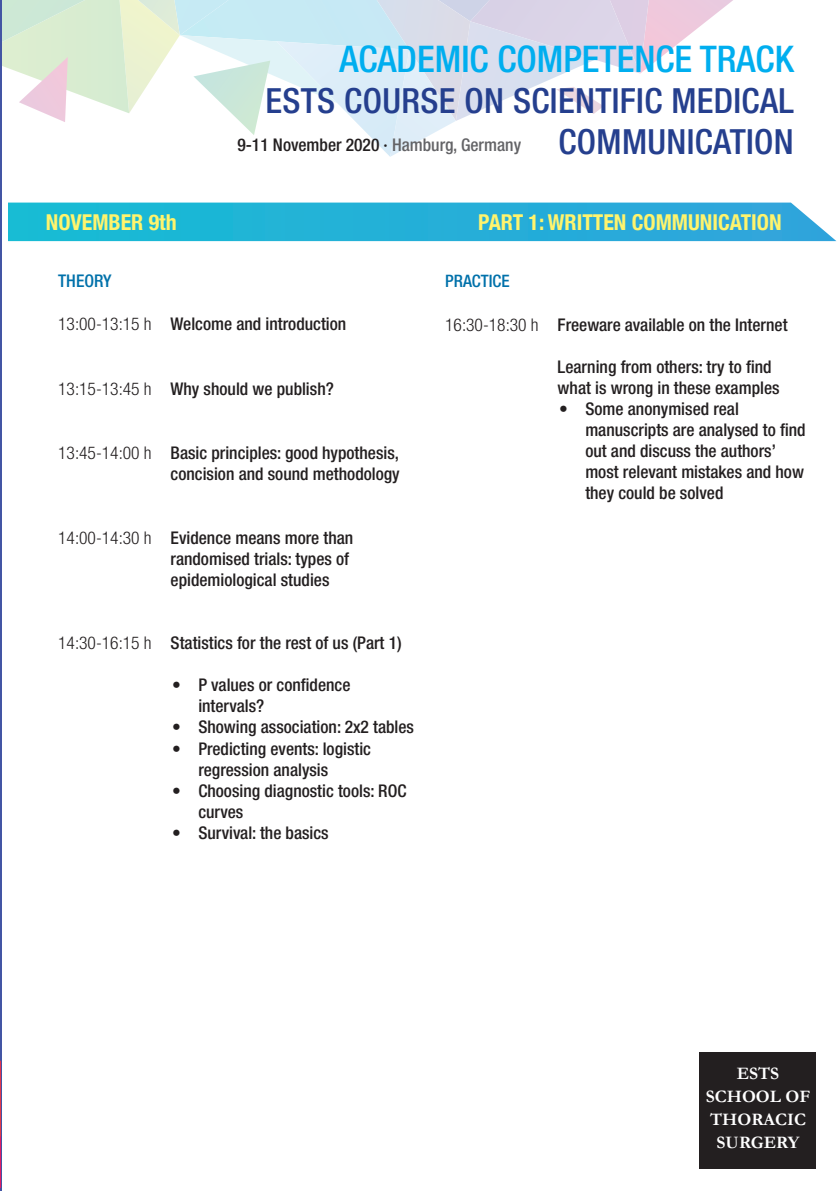
<style>
.page{position:relative;width:840px;height:1191px;background:#fff}
.page>*{position:absolute;margin:0;border:0;box-sizing:border-box;transform-origin:0 0}
.t1{font:500 condensed 36.8px "Helvetica Neue LT Com";color:#00aeef}
.t2{font:500 condensed 34.8px "Helvetica Neue LT Com";letter-spacing:.01em;color:#253f8e}
.t3{font:700 condensed 21.8px "Helvetica Neue";color:#fff46d}
.t4{font:700 17.6px/23px "Garamond";color:#fff;text-align:center}
.t5{font:500 condensed 17.4px/21px "Helvetica Neue LT Com";color:#231f20}
.t6{font:500 condensed 17.4px "Helvetica Neue LT Com";color:#0071aa}
.t7{font:500 condensed 17.2px "Helvetica Neue LT Com";color:#0071aa}
.s1{color:#636366}
.s2{font-size:34.8px;color:#253f8e}
.s3{font-weight:300}
</style>
<div class="page">
<svg style="left:2px;top:0;width:731px;height:157px"></svg>
<svg style="left:8px;top:202px;width:828px;height:39px;background:#2bb3d9"></svg>
<hr style="left:0;top:0;width:1px;height:1191px;background:#4355a4">
<hr style="left:0;top:1060px;width:1px;height:79px;background:#e2394d">
<svg style="left:0;top:1136px;width:1px;height:52px"></svg>
<div style="left:698px;top:1052px;width:116px;height:116px;background:#231f20"></div>
<h1 class="t1" style="left:339px;top:37px;width:455px">ACADEMIC COMPETENCE TRACK</h1>
<h2 class="t2" style="left:265px;top:80px;width:529px">ESTS COURSE ON SCIENTIFIC MEDICAL</h2>
<p class="t5" style="left:237px;top:134px;width:557px">9-11 November 2020 · <span class="s1">Hamburg, Germany</span> <span class="s2">COMMUNICATION</span></p>
<p class="t3" style="left:46px;top:204px;width:132px">NOVEMBER 9th</p>
<p class="t3" style="left:478px;top:204px;width:305px">PART 1: WRITTEN COMMUNICATION</p>
<p class="t6" style="left:58px;top:271px;width:55px">THEORY</p>
<p class="t5" style="left:58px;top:313px;width:289px"><span class="s3">13:00-13:15 h</span> Welcome and introduction</p>
<p class="t5" style="left:58px;top:378px;width:277px"><span class="s3">13:15-13:45 h</span> Why should we publish?</p>
<p class="t5" style="left:58px;top:442px;width:343px;text-align:right"><span class="s3">13:45-14:00 h</span> Basic principles: good hypothesis, concision and sound methodology</p>
<p class="t5" style="left:170px;top:527px;width:184px;text-indent:-112px"><span class="s3">14:00-14:30 h</span> Evidence means more than randomised trials: types of epidemiological studies</p>
<p class="t5" style="left:58px;top:632px;width:345px"><span class="s3">14:30-16:15 h</span> Statistics for the rest of us (Part 1)</p>
<p class="t5" style="left:198px;top:674px;width:153px;text-indent:-26px">• P values or confidence intervals?</p>
<p class="t5" style="left:172px;top:716px;width:243px">• Showing association: 2x2 tables</p>
<p class="t5" style="left:198px;top:737px;width:174px;text-indent:-26px">• Predicting events: logistic regression analysis</p>
<p class="t5" style="left:198px;top:779px;width:209px;text-indent:-26px">• Choosing diagnostic tools: ROC curves</p>
<p class="t5" style="left:172px;top:821px;width:158px">• Survival: the basics</p>
<p class="t7" style="left:445px;top:270px;width:66px">PRACTICE</p>
<p class="t5" style="left:445px;top:314px;width:343px"><span class="s3">16:30-18:30 h</span> Freeware available on the Internet</p>
<p class="t5" style="left:557px;top:356px;width:223px">Learning from others: try to find what is wrong in these examples</p>
<p class="t5" style="left:585px;top:398px;width:222px;text-indent:-26px">• Some anonymised real manuscripts are analysed to find out and discuss the authors’ most relevant mistakes and how they could be solved</p>
<p class="t4" style="left:705px;top:1061px;width:106px">ESTS<br>SCHOOL OF</p>
<p class="t4" style="left:709px;top:1107px;width:97px">THORACIC<br>SURGERY</p>
</div>
